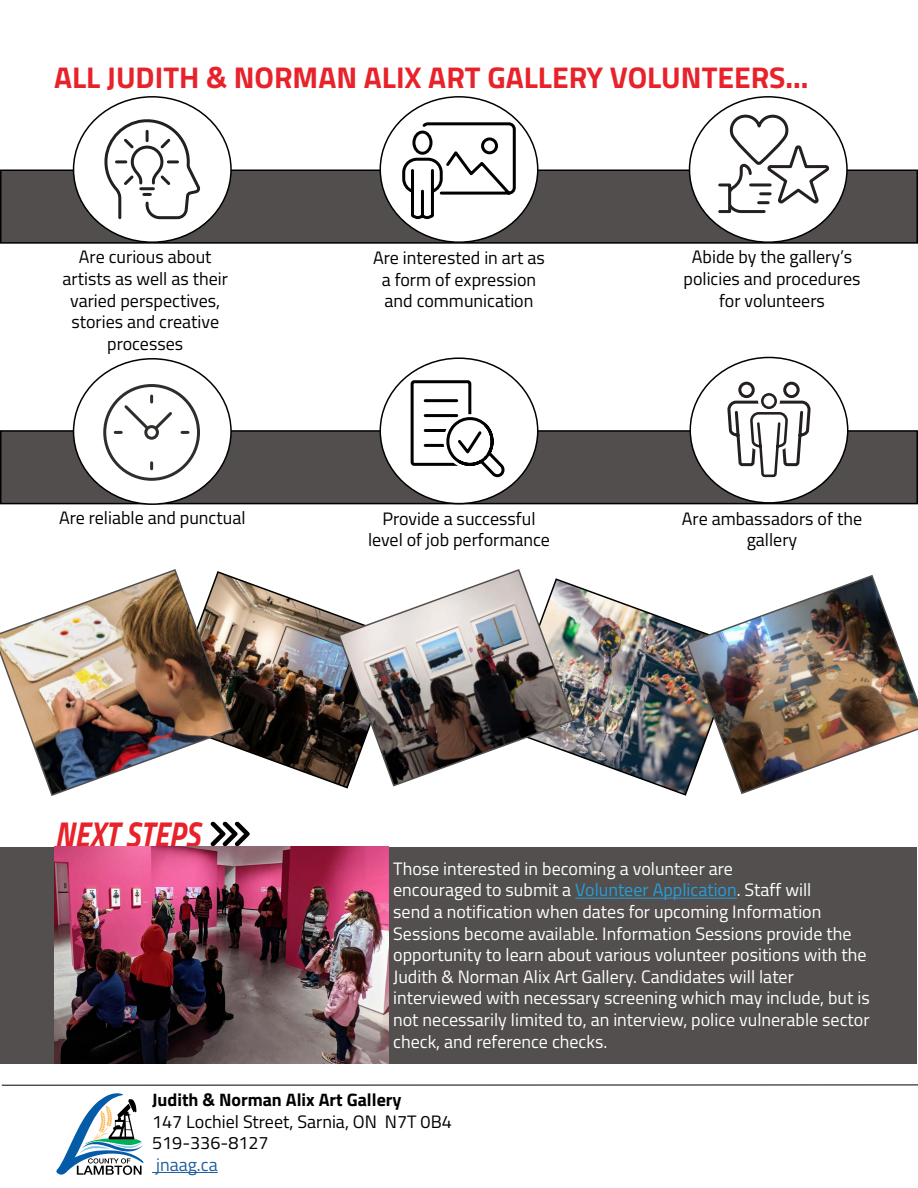
<style>
.page{position:relative;width:918px;height:1188px;background:#fff}
.page>*{position:absolute;margin:0;border:0;box-sizing:border-box;transform-origin:0 0}
.t1{font:italic 700 36px "Titillium Web";color:#e8222a;scale:.83 1}
.t2{font:700 30px "Titillium Web";color:#e8222a}
.t3{font:18px/21.6px "Titillium Web";color:#fff}
.t4{font:18px/21.6px "Titillium Web";color:#000;text-align:center}
.t5{font:700 18px "Titillium Web";color:#000}
.t6{font:18px "Titillium Web";color:#215e9e}
.s1{color:#279dd8}
</style>
<div class="page">
<div style="left:1px;top:847px;width:916px;height:217px;background:#524f4e"></div>
<div style="left:1px;top:431px;width:916px;height:73px;background:#524e4e"></div>
<div style="left:0;top:430px;width:918px;height:74px;border:2px solid #000"></div>
<div style="left:690px;top:357px;width:158px;height:146px;background:#fff;border-radius:50%"></div>
<div style="left:380px;top:358px;width:158px;height:146px;background:#fff;border-radius:50%"></div>
<div style="left:74px;top:359px;width:157px;height:145px;background:#fff;border-radius:50%"></div>
<svg style="left:727px;top:381px;width:84px;height:97px"></svg>
<svg style="left:409px;top:379px;width:107px;height:126px"></svg>
<div style="left:103px;top:384px;width:97px;height:97px;border:3px solid #2e2e2b;border-radius:50%"></div>
<div style="left:144px;top:425px;width:15px;height:15px;border:3px solid #2e2e2b;border-radius:50%"></div>
<svg style="left:115px;top:396px;width:57px;height:41px"></svg>
<svg style="left:182px;top:431px;width:6px;height:3px"></svg>
<svg style="left:150px;top:463px;width:3px;height:6px"></svg>
<div style="left:1px;top:170px;width:916px;height:73px;background:#524e4e"></div>
<div style="left:0;top:170px;width:918px;height:74px;border:2px solid #000"></div>
<div style="left:690px;top:97px;width:157px;height:145px;background:#fff;border-radius:50%"></div>
<div style="left:718px;top:183px;width:13px;height:30px;background:#fff;border:3px solid #241f21"></div>
<svg style="left:725px;top:110px;width:111px;height:113px"></svg>
<div style="left:380px;top:97px;width:158px;height:145px;background:#fff;border-radius:50%"></div>
<svg style="left:401px;top:121px;width:116px;height:99px"></svg>
<div style="left:74px;top:97px;width:157px;height:145px;background:#fff;border-radius:50%"></div>
<svg style="left:105px;top:119px;width:96px;height:101px"></svg>
<hr style="left:575px;top:898px;width:162px;height:1px;background:#279dd8">
<img style="left:55px;top:847px;width:334px;height:217px">
<hr style="left:152px;top:1172px;width:66px;height:1px;background:#215e9e">
<svg style="left:210px;top:822px;width:40px;height:24px"></svg>
<img style="left:575px;top:585px;width:111px;height:211px">
<img style="left:235px;top:577px;width:113px;height:212px">
<img style="left:685px;top:575px;width:233px;height:220px">
<img style="left:337px;top:569px;width:238px;height:218px">
<img style="left:0;top:569px;width:235px;height:227px">
<svg style="left:56px;top:1093px;width:88px;height:82px"></svg>
<hr style="left:2px;top:1085px;width:916px;height:1px;background:#000">
<h2 class="t2" style="left:54px;top:55px;width:756px">ALL JUDITH &amp; NORMAN ALIX ART GALLERY VOLUNTEERS...</h2>
<p class="t4" style="left:63px;top:245px;width:167px">Are curious about artists as well as their varied perspectives, stories and creative processes</p>
<p class="t4" style="left:373px;top:246px;width:173px">Are interested in art as a form of expression and communication</p>
<p class="t4" style="left:59px;top:506px;width:188px">Are reliable and punctual</p>
<p class="t4" style="left:368px;top:507px;width:183px">Provide a successful level of job performance</p>
<h1 class="t1" style="left:55px;top:806px;width:176px">NEXT STEPS</h1>
<p class="t4" style="left:684px;top:245px;width:178px">Abide by the gallery’s policies and procedures for volunteers</p>
<p class="t4" style="left:682px;top:507px;width:182px">Are ambassadors of the gallery</p>
<p class="t3" style="left:393px;top:857px;width:478px">Those interested in becoming a volunteer are<br>encouraged to submit a <span class="s1">Volunteer Application</span>. Staff will<br>send a notification when dates for upcoming Information Sessions become available. Information Sessions provide the opportunity to learn about various volunteer positions with the Judith &amp; Norman Alix Art Gallery. Candidates will later interviewed with necessary screening which may include, but is not necessarily limited to, an interview, police vulnerable sector check, and reference checks.</p>
<p class="t5" style="left:152px;top:1086px;width:251px">Judith &amp; Norman Alix Art Gallery</p>
<p class="t4" style="left:152px;top:1110px;width:301px;text-align:left">147 Lochiel Street, Sarnia, ON N7T 0B4<br>519-336-8127</p>
<p class="t6" style="left:156px;top:1151px;width:63px">jnaag.ca</p>
</div>
